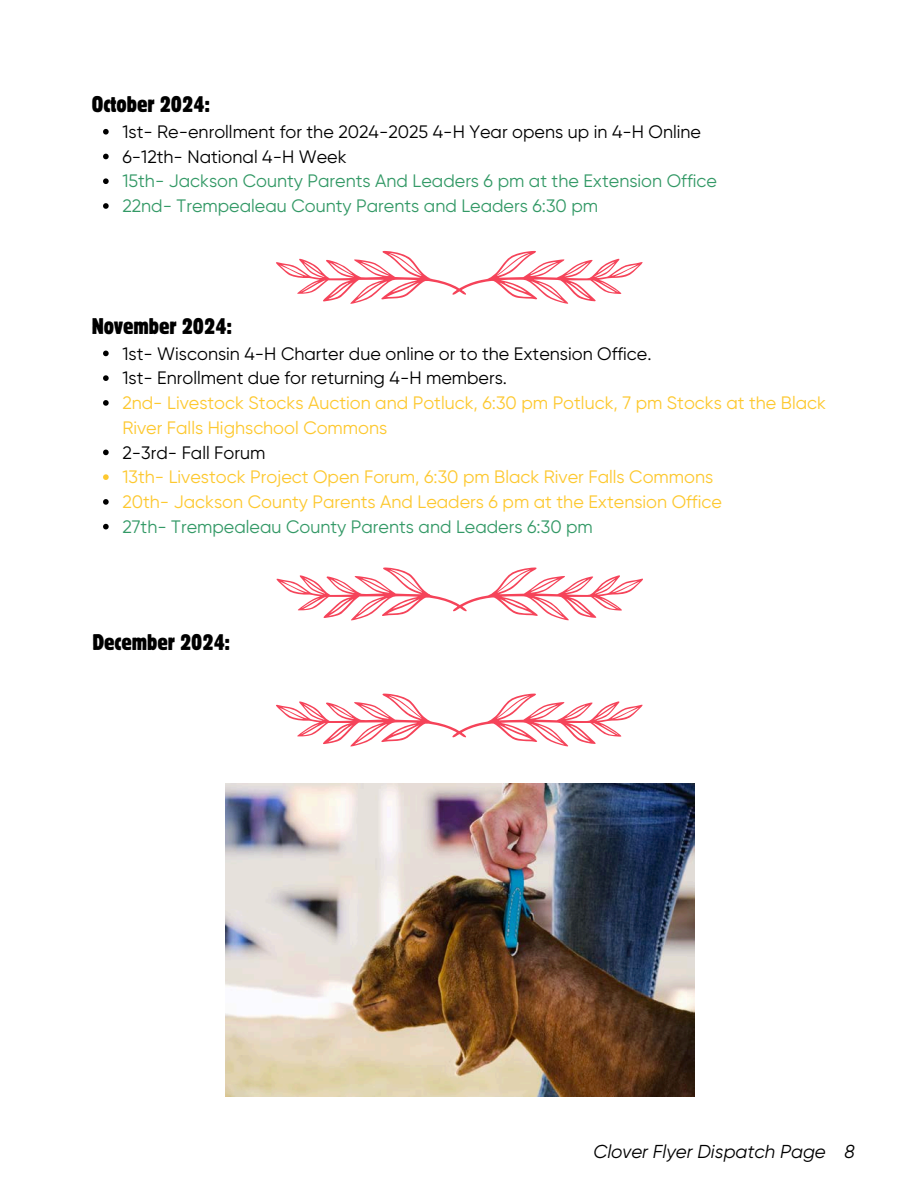
<style>
.page{position:relative;width:918px;height:1188px;background:#fff}
.page>*{position:absolute;margin:0;border:0;box-sizing:border-box;transform-origin:0 0}
.t1{font:condensed 22.5px "Block W1 G";color:#000}
.t2{font:italic 18.75px "Gilroy";color:#000}
.t3{font:18px/24.8px "Gilroy";color:#fdc82f}
.t4{font:18px "Gilroy";color:#000}
.t5{font:18px "Gilroy";color:#396}
</style>
<div class="page">
<svg style="left:276px;top:693px;width:366px;height:54px"></svg>
<svg style="left:276px;top:251px;width:366px;height:53px"></svg>
<svg style="left:276px;top:567px;width:367px;height:54px"></svg>
<img style="left:225px;top:784px;width:469px;height:313px">
<svg style="left:103px;top:129px;width:6px;height:6px"></svg>
<svg style="left:103px;top:154px;width:6px;height:5px"></svg>
<svg style="left:103px;top:178px;width:6px;height:6px"></svg>
<svg style="left:103px;top:203px;width:6px;height:6px"></svg>
<svg style="left:103px;top:351px;width:6px;height:5px"></svg>
<svg style="left:103px;top:375px;width:6px;height:6px"></svg>
<svg style="left:103px;top:400px;width:6px;height:6px"></svg>
<svg style="left:103px;top:450px;width:6px;height:5px"></svg>
<svg style="left:103px;top:474px;width:6px;height:6px"></svg>
<svg style="left:103px;top:499px;width:6px;height:6px"></svg>
<svg style="left:103px;top:524px;width:6px;height:5px"></svg>
<p class="t1" style="left:92px;top:90px;width:120px">October 2024:</p>
<p class="t4" style="left:122px;top:121px;width:580px">1st- Re-enrollment for the 2024-2025 4-H Year opens up in 4-H Online</p>
<p class="t4" style="left:122px;top:146px;width:226px">6-12th- National 4-H Week</p>
<p class="t5" style="left:122px;top:171px;width:596px">15th- Jackson County Parents And Leaders 6 pm at the Extension Office</p>
<h1 class="t5" style="left:122px;top:196px;width:477px">22nd- Trempealeau County Parents and Leaders 6:30 pm</h1>
<p class="t1" style="left:92px;top:311px;width:142px">November 2024:</p>
<p class="t4" style="left:122px;top:343px;width:531px">1st- Wisconsin 4-H Charter due online or to the Extension Office.</p>
<p class="t4" style="left:122px;top:368px;width:386px">1st- Enrollment due for returning 4-H members.</p>
<p class="t3" style="left:122px;top:391px;width:705px">2nd- Livestock Stocks Auction and Potluck, 6:30 pm Potluck, 7 pm Stocks at the Black<br>River Falls Highschool Commons</p>
<p class="t4" style="left:122px;top:442px;width:145px">2-3rd- Fall Forum</p>
<p class="t3" style="left:122px;top:465px;width:592px">13th- Livestock Project Open Forum, 6:30 pm Black River Falls Commons</p>
<p class="t3" style="left:122px;top:490px;width:601px">20th- Jackson County Parents And Leaders 6 pm at the Extension Office</p>
<p class="t5" style="left:122px;top:516px;width:472px">27th- Trempealeau County Parents and Leaders 6:30 pm</p>
<h1 class="t1" style="left:92px;top:628px;width:139px">December 2024:</h1>
<p class="t2" style="left:593px;top:1141px;width:263px">Clover Flyer Dispatch Page 8</p>
</div>
